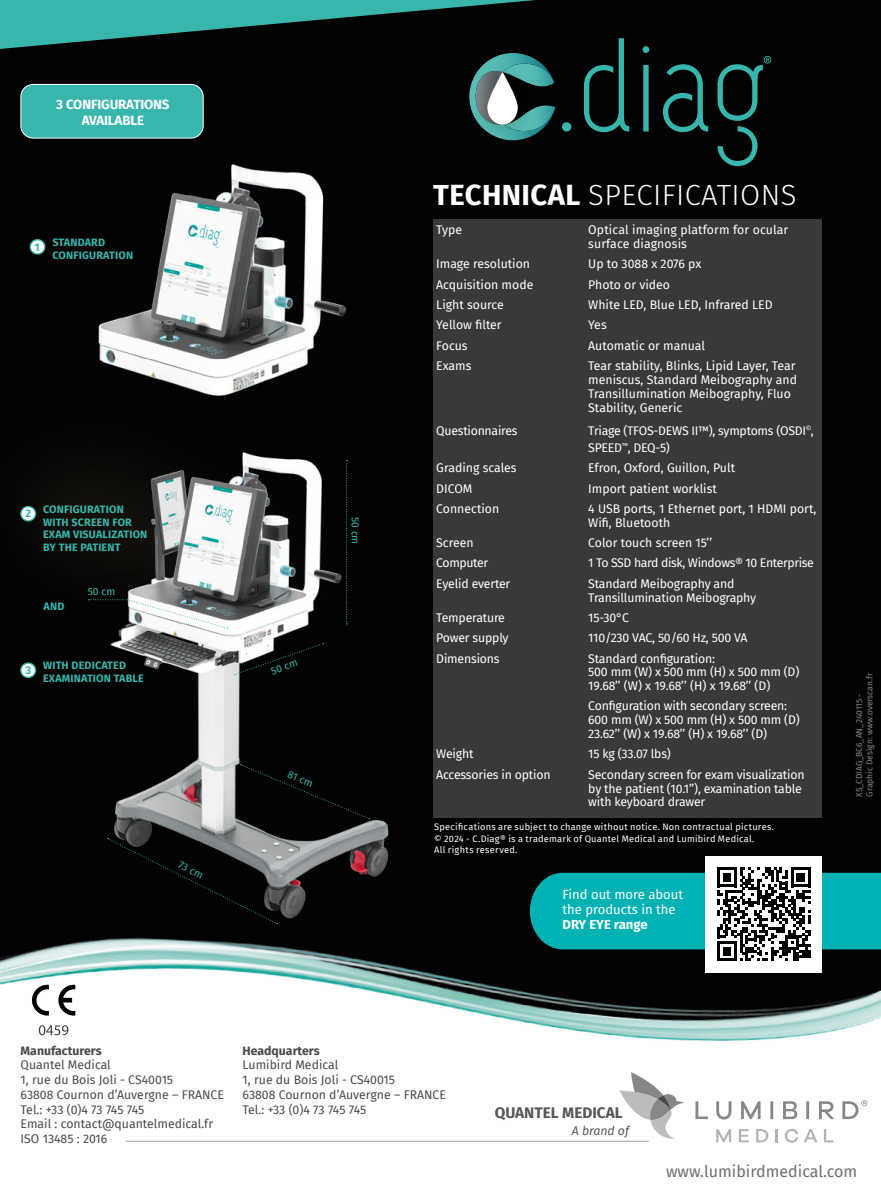
<style>
.page{position:relative;width:881px;height:1191px;background:#fff}
.page>*{position:absolute;margin:0;border:0;box-sizing:border-box;transform-origin:0 0}
.t1{font:300 29.1px "Fira Sans";letter-spacing:.015em;color:#fff}
.t2{font:16.05px "Fira Sans";color:#706f6f}
.t3{font:700 15.3px "Fira Sans";color:#575756}
.t4{font:700 13.35px/16px "Fira Sans";letter-spacing:-.01em;color:#fff;text-align:center}
.t5{font:13.05px/15.3px "Fira Sans";color:#fff}
.t6{font:700 13.05px "Fira Sans";color:#fff}
.t7{font:12.3px/13.8px "Fira Sans";letter-spacing:-.015em;color:#fff}
.t8{font:12.3px/14.7px "Fira Sans";color:#4a4a49}
.t9{font:12.3px/13.8px "Fira Sans";letter-spacing:.01em;color:#fff}
.t10{font:700 12.3px "Fira Sans";color:#4a4a49}
.t11{font:italic 12.3px "Fira Sans";color:#575756}
.t12{font:700 11.1px "Fira Sans";color:#38b6ab}
.t13{font:700 10.8px/12.9px "Fira Sans";letter-spacing:.015em;color:#38b6ab}
.t14{font:10.35px "Fira Sans";letter-spacing:.005em;color:#38b6ab}
.t15{font:9.15px/11.1px "Fira Sans";letter-spacing:.025em;color:#fff}
.t16{font:8.4px/10.1px "Fira Sans";color:#878787}
.s1{font-weight:700}
</style>
<div class="page">
<div style="left:0;top:0;width:880px;height:913px;background:#020202"></div>
<img style="left:465px;top:140px;width:75px;height:7px">
<svg style="left:561px;top:122px;width:10px;height:9px"></svg>
<svg style="left:583px;top:38px;width:46px;height:94px;background:#0f2f2c"></svg>
<svg style="left:642px;top:46px;width:7px;height:85px"></svg>
<svg style="left:662px;top:64px;width:46px;height:68px;background:#113633"></svg>
<svg style="left:717px;top:56px;width:54px;height:110px;background:#0d2825"></svg>
<div style="left:433px;top:219px;width:388px;height:598px;background:#393939"></div>
<img style="left:0;top:913px;width:880px;height:193px">
<hr style="left:126px;top:1140px;width:522px;height:1px;background:#9d9d9c">
<svg style="left:619px;top:1072px;width:66px;height:66px"></svg>
<svg style="left:695px;top:1100px;width:171px;height:19px"></svg>
<svg style="left:716px;top:1129px;width:14px;height:13px"></svg>
<svg style="left:738px;top:1129px;width:10px;height:13px"></svg>
<svg style="left:756px;top:1129px;width:12px;height:13px"></svg>
<svg style="left:775px;top:1129px;width:2px;height:13px"></svg>
<svg style="left:784px;top:1128px;width:33px;height:14px"></svg>
<svg style="left:824px;top:1129px;width:9px;height:13px"></svg>
<img style="left:72px;top:427px;width:341px;height:491px">
<img style="left:35px;top:140px;width:395px;height:277px">
<div style="left:101px;top:832px;width:181px;height:98px;background:#fff;opacity:.75"></div>
<svg style="left:108px;top:838px;width:169px;height:86px;background:#161717"></svg>
<div style="left:234px;top:758px;width:141px;height:68px;background:#fff;opacity:.75"></div>
<div style="left:240px;top:764px;width:129px;height:55px;background:#020202"></div>
<svg style="left:82px;top:590px;width:151px;height:46px"></svg>
<div style="left:338px;top:454px;width:17px;height:176px;background:#020202"></div>
<svg style="left:346px;top:460px;width:1px;height:164px"></svg>
<svg style="left:30px;top:240px;width:15px;height:14px"></svg>
<div style="left:30px;top:239px;width:16px;height:16px;border:1px solid #38b6ab;border-radius:50%"></div>
<div style="left:21px;top:506px;width:14px;height:15px;background:#fff;border-radius:50%"></div>
<div style="left:20px;top:506px;width:16px;height:15px;border:1px solid #38b6ab;border-radius:50%"></div>
<div style="left:21px;top:663px;width:14px;height:14px;background:#fff;border-radius:50%"></div>
<div style="left:20px;top:662px;width:16px;height:16px;border:1px solid #38b6ab;border-radius:50%"></div>
<div style="left:705px;top:856px;width:116px;height:116px;background:#fff"></div>
<svg style="left:529px;top:867px;width:351px;height:94px"></svg>
<div style="left:228px;top:636px;width:100px;height:45px;background:#fff;opacity:.75"></div>
<svg style="left:234px;top:643px;width:89px;height:32px"></svg>
<svg style="left:57px;top:984px;width:18px;height:31px"></svg>
<svg style="left:32px;top:984px;width:17px;height:31px"></svg>
<svg style="left:39px;top:1025px;width:29px;height:10px"></svg>
<svg style="left:0;top:0;width:555px;height:140px;background:#1a423f"></svg>
<p class="t4" style="left:56px;top:95px;width:115px">3 CONFIGURATIONS<br>AVAILABLE</p>
<p class="t12" style="left:35px;top:238px;width:7px">1</p>
<p class="t13" style="left:52px;top:235px;width:82px">STANDARD<br>CONFIGURATION</p>
<p class="t12" style="left:25px;top:504px;width:7px">2</p>
<p class="t13" style="left:43px;top:502px;width:106px">CONFIGURATION<br>WITH SCREEN FOR<br>EXAM VISUALIZATION<br>BY THE PATIENT</p>
<p class="t13" style="left:44px;top:599px;width:22px">AND</p>
<p class="t14" style="left:88px;top:583px;width:29px">50 cm</p>
<p class="t12" style="left:25px;top:660px;width:7px">3</p>
<p class="t13" style="left:43px;top:658px;width:102px">WITH DEDICATED<br>EXAMINATION TABLE</p>
<p class="t14" style="left:182px;top:857px;width:28px;rotate:26deg">73 cm</p>
<p class="t14" style="left:363px;top:517px;width:29px;rotate:90deg">50 cm</p>
<p class="t14" style="left:268px;top:664px;width:29px;rotate:-19deg">50 cm</p>
<p class="t14" style="left:291px;top:767px;width:28px;rotate:22deg">81 cm</p>
<h1 class="t1" style="left:433px;top:174px;width:365px"><span class="s1">TECHNICAL</span> SPECIFICATIONS</h1>
<p class="t7" style="left:436px;top:223px;width:27px">Type</p>
<p class="t9" style="left:588px;top:223px;width:201px">Optical imaging platform for ocular surface diagnosis</p>
<p class="t7" style="left:436px;top:257px;width:95px">Image resolution</p>
<p class="t7" style="left:588px;top:257px;width:115px">Up to 3088 x 2076 px</p>
<p class="t7" style="left:436px;top:277px;width:98px">Acquisition mode</p>
<p class="t7" style="left:588px;top:277px;width:83px">Photo or video</p>
<p class="t7" style="left:436px;top:298px;width:69px">Light source</p>
<p class="t7" style="left:588px;top:298px;width:186px">White LED, Blue LED, Infrared LED</p>
<p class="t7" style="left:436px;top:318px;width:67px">Yellow filter</p>
<p class="t7" style="left:588px;top:318px;width:20px">Yes</p>
<p class="t7" style="left:436px;top:338px;width:33px">Focus</p>
<p class="t7" style="left:588px;top:338px;width:118px">Automatic or manual</p>
<p class="t7" style="left:436px;top:358px;width:37px">Exams</p>
<p class="t7" style="left:588px;top:358px;width:210px">Tear stability, Blinks, Lipid Layer, Tear meniscus, Standard Meibography and Transillumination Meibography, Fluo Stability, Generic</p>
<p class="t7" style="left:436px;top:423px;width:83px">Questionnaires</p>
<p class="t7" style="left:588px;top:422px;width:227px;line-height:16.8px">Triage (TFOS-DEWS II™), symptoms (OSDI<sup>©</sup>,<br>SPEED<sup>™</sup>, DEQ-5)</p>
<p class="t7" style="left:436px;top:461px;width:82px">Grading scales</p>
<p class="t7" style="left:588px;top:461px;width:148px">Efron, Oxford, Guillon, Pult</p>
<p class="t7" style="left:436px;top:481px;width:38px">DICOM</p>
<p class="t7" style="left:588px;top:481px;width:130px">Import patient worklist</p>
<p class="t7" style="left:436px;top:501px;width:64px">Connection</p>
<p class="t7" style="left:588px;top:501px;width:229px">4 USB ports, 1 Ethernet port, 1 HDMI port,<br>Wifi, Bluetooth</p>
<p class="t7" style="left:436px;top:535px;width:39px">Screen</p>
<p class="t7" style="left:588px;top:535px;width:125px">Color touch screen 15’’</p>
<p class="t7" style="left:436px;top:556px;width:53px">Computer</p>
<p class="t7" style="left:588px;top:556px;width:227px">1 To SSD hard disk, Windows® 10 Enterprise</p>
<p class="t7" style="left:436px;top:576px;width:75px">Eyelid everter</p>
<p class="t7" style="left:588px;top:576px;width:169px">Standard Meibography and<br>Transillumination Meibography</p>
<p class="t7" style="left:436px;top:610px;width:70px">Temperature</p>
<p class="t7" style="left:588px;top:610px;width:42px">15-30°C</p>
<p class="t7" style="left:436px;top:630px;width:74px">Power supply</p>
<p class="t7" style="left:588px;top:630px;width:161px">110/230 VAC, 50/60 Hz, 500 VA</p>
<p class="t7" style="left:436px;top:651px;width:65px">Dimensions</p>
<p class="t7" style="left:588px;top:651px;width:212px">Standard configuration:<br>500 mm (W) x 500 mm (H) x 500 mm (D)<br>19.68’’ (W) x 19.68’’ (H) x 19.68’’ (D)</p>
<p class="t7" style="left:588px;top:699px;width:213px">Configuration with secondary screen:<br>600 mm (W) x 500 mm (H) x 500 mm (D)<br>23.62’’ (W) x 19.68’’ (H) x 19.68’’ (D)</p>
<p class="t7" style="left:436px;top:747px;width:39px">Weight</p>
<p class="t7" style="left:588px;top:747px;width:84px">15 kg (33.07 lbs)</p>
<p class="t7" style="left:436px;top:767px;width:116px">Accessories in option</p>
<p class="t7" style="left:588px;top:767px;width:218px">Secondary screen for exam visualization by the patient (10.1’’), examination table with keyboard drawer</p>
<p class="t15" style="left:434px;top:821px;width:341px">Specifications are subject to change without notice. Non contractual pictures. © 2024 - C.Diag® is a trademark of Quantel Medical and Lumibird Medical.<br>All rights reserved.</p>
<p class="t5" style="left:562px;top:886px;width:122px">Find out more about the products in the</p>
<p class="t6" style="left:562px;top:913px;width:86px">DRY EYE range</p>
<p class="t16" style="left:853px;top:796px;width:125px;rotate:-90deg">XS_CDIAG_BC6_AN_240115 -<br>Graphic Design: www.overscan.fr</p>
<p class="t10" style="left:21px;top:1040px;width:82px">Manufacturers</p>
<p class="t8" style="left:21px;top:1057px;width:205px">Quantel Medical<br>1, rue du Bois Joli - CS40015<br>63808 Cournon d’Auvergne – FRANCE<br>Tel.: +33 (0)4 73 745 745<br>Email : contact@quantelmedical.fr<br>ISO 13485 : 2016</p>
<p class="t10" style="left:242px;top:1040px;width:78px">Headquarters</p>
<p class="t8" style="left:242px;top:1057px;width:205px">Lumibird Medical<br>1, rue du Bois Joli - CS40015<br>63808 Cournon d’Auvergne – FRANCE<br>Tel.: +33 (0)4 73 745 745</p>
<p class="t3" style="left:494px;top:1099px;width:129px">QUANTEL MEDICAL</p>
<p class="t11" style="left:571px;top:1121px;width:59px">A brand of</p>
<h2 class="t2" style="left:665px;top:1158px;width:193px">www.lumibirdmedical.com</h2>
</div>
